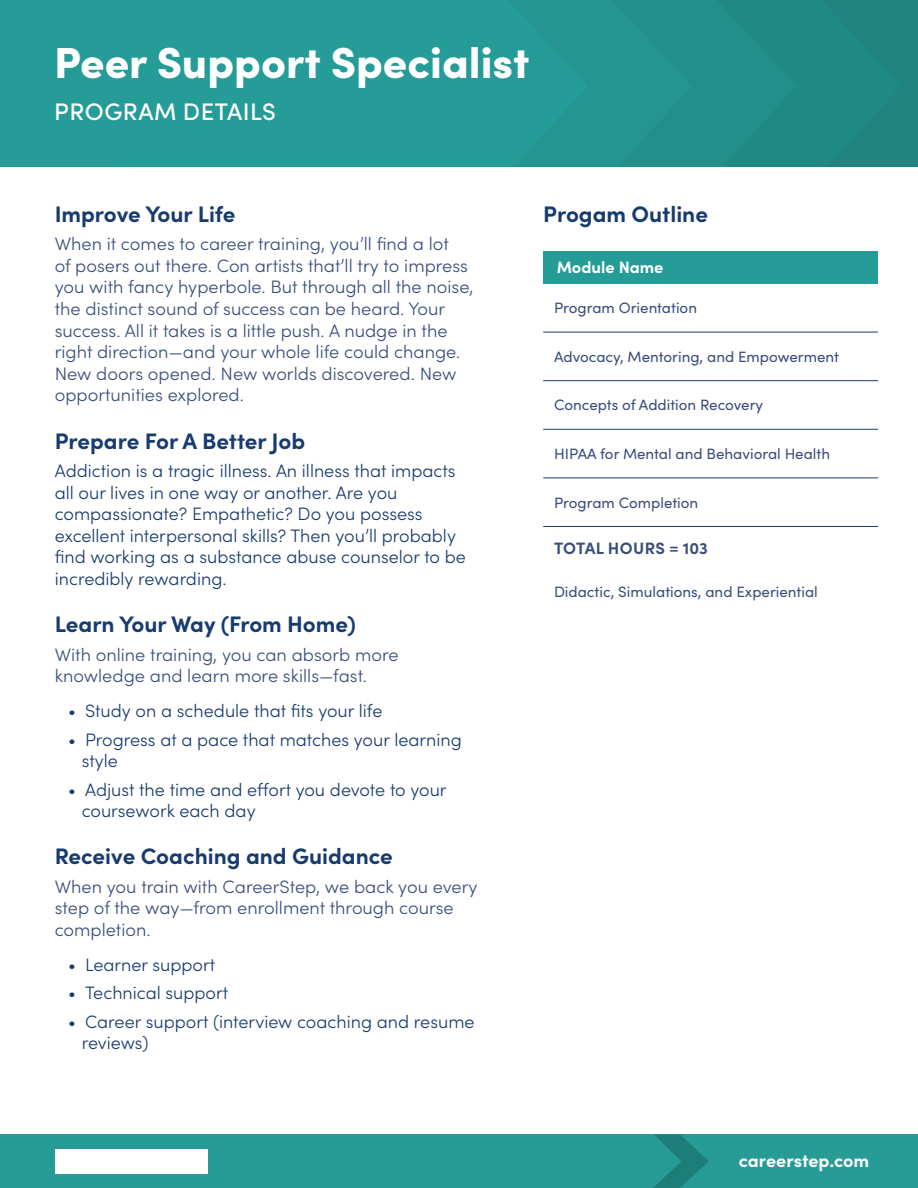
<style>
.page{position:relative;width:918px;height:1188px;background:#fff}
.page>*{position:absolute;margin:0;border:0;box-sizing:border-box;transform-origin:0 0}
.Heading_Small{font:900 43.5px "Sofia Pro";color:#fff}
.Heading_Small-2{font:500 24px "Sofia Pro";letter-spacing:.02em;color:#fff}
.Column_Header_Small{font:700 22.5px "Sofia Pro";color:#183b6e}
.Body_Copy_NEW{font:300 18px/21.6px "Sofia Pro";color:#3a4e7b}
.Bulleted_List{font:300 18px/21.6px "Sofia Pro";color:#183b6e}
.t1{font:700 18px "Sofia Pro";letter-spacing:-.005em;color:#fff}
.Body_copy{font:700 16.5px "Sofia Pro";letter-spacing:.01em;color:#3a4e7b}
.Column_Header_Small-2{font:700 16.5px "Sofia Pro";color:#fff}
.Body_Copy_NEW-2{font:15px "Sofia Pro";color:#3a4e7b}
</style>
<div class="page">
<div style="left:797px;top:0;width:105px;height:167px;background:#1f8984"></div>
<div style="left:692px;top:0;width:105px;height:167px;background:#228f8a"></div>
<div style="left:588px;top:0;width:104px;height:167px;background:#249591"></div>
<div style="left:0;top:0;width:588px;height:167px;background:#259c98"></div>
<div style="left:0;top:1134px;width:918px;height:54px;background:#279c97"></div>
<svg style="left:653px;top:1134px;width:56px;height:54px"></svg>
<div style="left:55px;top:1149px;width:152px;height:25px;background:#fff"></div>
<div style="left:543px;top:251px;width:335px;height:32px;background:#259c98"></div>
<hr style="left:543px;top:332px;width:335px;height:1px;background:#183b6e">
<hr style="left:543px;top:380px;width:335px;height:1px;background:#183b6e">
<hr style="left:543px;top:429px;width:335px;height:1px;background:#183b6e">
<hr style="left:543px;top:478px;width:335px;height:1px;background:#183b6e">
<hr style="left:543px;top:526px;width:335px;height:1px;background:#183b6e">
<p class="Heading_Small" style="left:54px;top:29px;width:477px">Peer Support Specialist</p>
<p class="Heading_Small-2" style="left:54px;top:94px;width:223px">PROGRAM DETAILS</p>
<p class="Column_Header_Small" style="left:55px;top:197px;width:182px">Improve Your Life</p>
<p class="Body_Copy_NEW" style="left:55px;top:232px;width:420px">When it comes to career training, you’ll find a lot<br>of posers out there. Con artists that’ll try to impress you with fancy hyperbole. But through all the noise, the distinct sound of success can be heard. Your success. All it takes is a little push. A nudge in the right direction—and your whole life could change.<br>New doors opened. New worlds discovered. New opportunities explored.</p>
<p class="Column_Header_Small" style="left:55px;top:423px;width:252px">Prepare For A Better Job</p>
<p class="Bulleted_List" style="left:55px;top:459px;width:413px">Addiction is a tragic illness. An illness that impacts all our lives in one way or another. Are you compassionate? Empathetic? Do you possess excellent interpersonal skills? Then you’ll probably find working as a substance abuse counselor to be incredibly rewarding.</p>
<p class="Column_Header_Small" style="left:55px;top:607px;width:303px">Learn Your Way (From Home)</p>
<p class="Body_Copy_NEW" style="left:55px;top:642px;width:346px">With online training, you can absorb more knowledge and learn more skills—fast.</p>
<p class="Bulleted_List" style="left:68px;top:699px;width:316px">• Study on a schedule that fits your life</p>
<p class="Bulleted_List" style="left:82px;top:728px;width:382px;text-indent:-14px">• Progress at a pace that matches your learning style</p>
<p class="Bulleted_List" style="left:82px;top:777px;width:366px;text-indent:-14px">• Adjust the time and effort you devote to your coursework each day</p>
<p class="Column_Header_Small" style="left:55px;top:839px;width:340px">Receive Coaching and Guidance</p>
<p class="Body_Copy_NEW" style="left:55px;top:875px;width:424px">When you train with CareerStep, we back you every step of the way—from enrollment through course completion.</p>
<p class="Bulleted_List" style="left:68px;top:953px;width:149px">• Learner support</p>
<p class="Bulleted_List" style="left:68px;top:981px;width:162px">• Technical support</p>
<p class="Bulleted_List" style="left:82px;top:1010px;width:394px;text-indent:-14px">• Career support (interview coaching and resume reviews)</p>
<p class="Column_Header_Small" style="left:543px;top:197px;width:166px">Progam Outline</p>
<p class="Column_Header_Small-2" style="left:557px;top:255px;width:108px">Module Name</p>
<p class="Body_Copy_NEW-2" style="left:554px;top:297px;width:145px">Program Orientation</p>
<p class="Body_Copy_NEW-2" style="left:554px;top:346px;width:287px">Advocacy, Mentoring, and Empowerment</p>
<p class="Body_Copy_NEW-2" style="left:554px;top:394px;width:211px">Concepts of Addition Recovery</p>
<p class="Body_Copy_NEW-2" style="left:554px;top:443px;width:278px">HIPAA for Mental and Behavioral Health</p>
<p class="Body_Copy_NEW-2" style="left:554px;top:491px;width:146px">Program Completion</p>
<p class="Body_copy" style="left:554px;top:535px;width:155px">TOTAL HOURS = 103</p>
<p class="Body_Copy_NEW-2" style="left:554px;top:580px;width:265px">Didactic, Simulations, and Experiential</p>
<p class="t1" style="left:739px;top:1147px;width:132px">careerstep.com</p>
</div>
